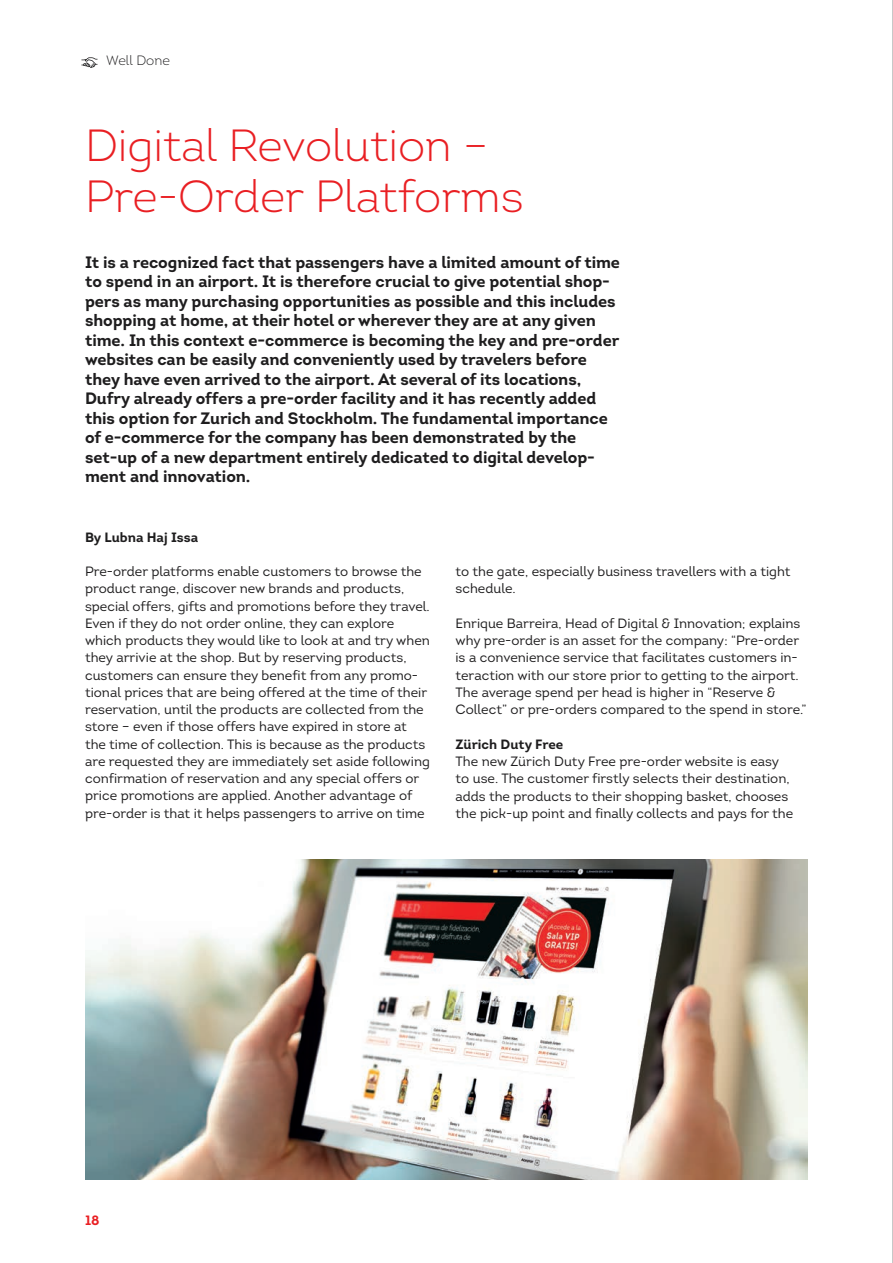
<style>
.page{position:relative;width:893px;height:1263px;background:#fff}
.page>*{position:absolute;margin:0;border:0;box-sizing:border-box;transform-origin:0 0}
.t1{font:300 45px/51px "Intro";color:#e91f23}
.t2{font:700 16.5px/19.5px "Intro";letter-spacing:-.005em;color:#1e1d1e}
.t3{font:13.5px/17.2px "Intro";color:#1e1d1e}
.t4{font:700 13.5px "Intro";color:#1e1d1e}
.t5{font:300 13.5px "Intro";color:#1e1d1e}
.t6{font:700 13.5px "Intro";color:#e91f23}
</style>
<div class="page">
<svg style="left:81px;top:57px;width:16px;height:11px"></svg>
<img style="left:85px;top:859px;width:723px;height:321px">
<hr style="left:892px;top:0;width:1px;height:1263px;background:#949394">
<p class="t5" style="left:106px;top:52px;width:65px">Well Done</p>
<h1 class="t1" style="left:85px;top:120px;width:440px">Digital Revolution –<br>Pre-Order Platforms</h1>
<p class="t2" style="left:85px;top:252px;width:536px">It is a recognized fact that passengers have a limited amount of time to spend in an airport. It is therefore crucial to give potential shop&shy;pers as many purchasing opportunities as possible and this includes shopping at home, at their hotel or wherever they are at any given time. In this context e-commerce is becoming the key and pre-order websites can be easily and conveniently used by travelers before they have even arrived to the airport. At several of its locations, Dufry already offers a pre-order facility and it has recently added this option for Zurich and Stockholm. The fundamental importance of e-commerce for the company has been demonstrated by the set-up of a new department entirely dedicated to digital develop&shy;ment and innovation.</p>
<p class="t4" style="left:85px;top:528px;width:115px">By Lubna Haj Issa</p>
<p class="t3" style="left:85px;top:563px;width:346px">Pre-order platforms enable customers to browse the product range, discover new brands and products, special offers, gifts and promotions before they travel.<br>Even if they do not order online, they can explore which products they would like to look at and try when they arrivie at the shop. But by reserving products, customers can ensure they benefit from any promo&shy;tional prices that are being offered at the time of their reservation, until the products are collected from the store – even if those offers have expired in store at the time of collection. This is because as the products are requested they are immediately set aside following confirmation of reservation and any special offers or price promotions are applied. Another advantage of pre-order is that it helps passengers to arrive on time</p>
<p class="t3" style="left:455px;top:563px;width:337px">to the gate, especially business travellers with a tight schedule.</p>
<p class="t3" style="left:455px;top:614px;width:353px">Enrique Barreira, Head of Digital &amp; Innovation; explains why pre-order is an asset for the company: “Pre-order is a convenience service that facilitates customers in&shy;teraction with our store prior to getting to the airport.<br>The average spend per head is higher in “Reserve &amp; Collect” or pre-orders compared to the spend in store.”</p>
<p class="t4" style="left:455px;top:735px;width:109px">Zürich Duty Free</p>
<p class="t3" style="left:455px;top:752px;width:339px">The new Zürich Duty Free pre-order website is easy to use. The customer firstly selects their destination, adds the products to their shopping basket, chooses the pick-up point and finally collects and pays for the</p>
<p class="t6" style="left:85px;top:1211px;width:16px">18</p>
</div>
